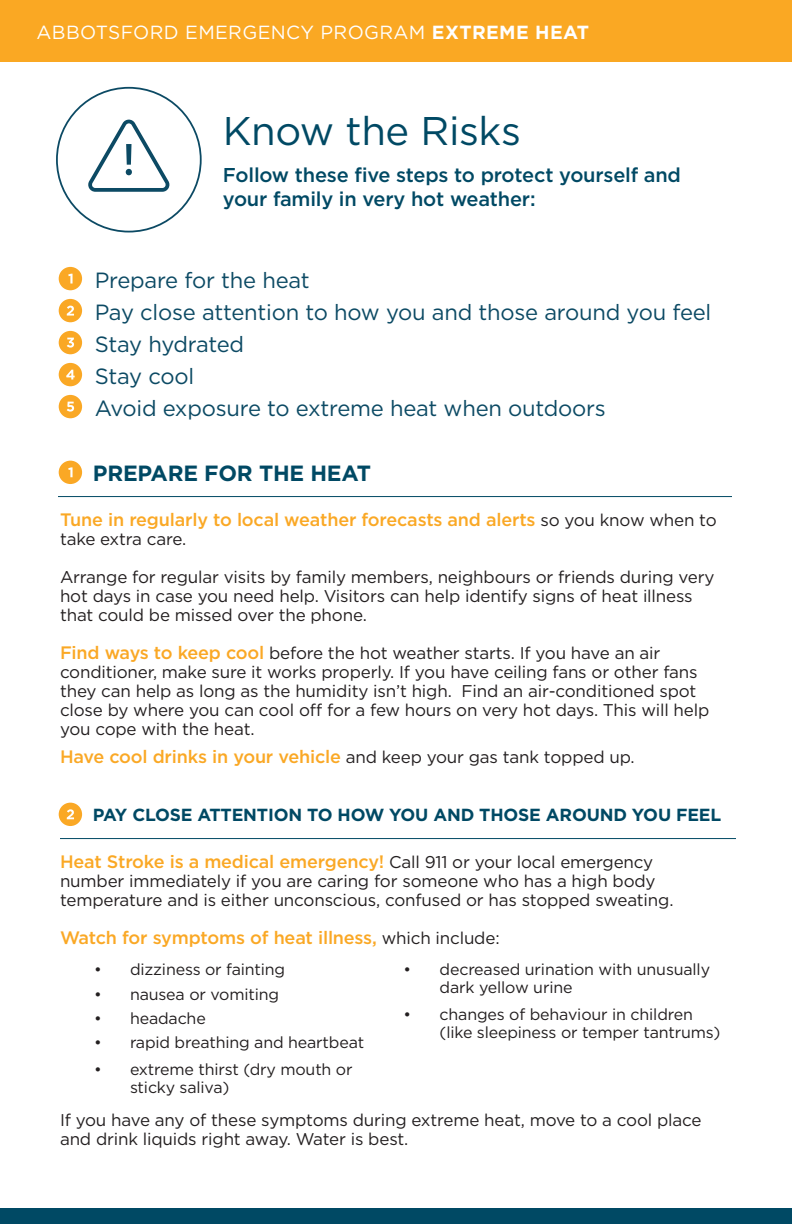
<style>
.page{position:relative;width:792px;height:1224px;background:#fff}
.page>*{position:absolute;margin:0;border:0;box-sizing:border-box;transform-origin:0 0}
.t1{font:40px "Gotham";letter-spacing:-.01em;color:#004964}
.t2{font:22px/32px "Gotham";letter-spacing:-.01em;color:#0c4a64}
.t3{font:700 22px "Gotham";letter-spacing:-.01em;color:#004964}
.t4{font:500 20px/24px "Gotham";letter-spacing:-.01em;color:#004964}
.t5{font:19px "Gotham";letter-spacing:.02em;color:#fff}
.t6{font:500 18px "Gotham";letter-spacing:-.01em;color:#faa825}
.t7{font:700 17.6px "Gotham";letter-spacing:-.01em;color:#004964}
.t8{font:17px/19px "Gotham";letter-spacing:-.01em;color:#231f20}
.t9{font:16px/18px "Gotham";letter-spacing:-.01em;color:#231f20}
.s1{font-weight:700}
.s2{font-weight:400;font-size:17px;color:#231f20}
.s3{font-weight:500;font-size:18px;color:#faa825}
</style>
<div class="page">
<div style="left:0;top:1208px;width:792px;height:16px;background:#004964"></div>
<div style="left:0;top:0;width:792px;height:62px;background:#faa823"></div>
<div style="left:59px;top:267px;width:23px;height:23px;background:#faa825;border-radius:50%"></div>
<div style="left:59px;top:461px;width:23px;height:23px;background:#faa825;border-radius:50%"></div>
<svg style="left:68px;top:274px;width:5px;height:10px"></svg>
<svg style="left:68px;top:467px;width:5px;height:10px"></svg>
<div style="left:59px;top:299px;width:23px;height:23px;background:#faa825;border-radius:50%"></div>
<svg style="left:67px;top:306px;width:7px;height:10px"></svg>
<div style="left:59px;top:803px;width:23px;height:23px;background:#faa825;border-radius:50%"></div>
<svg style="left:67px;top:809px;width:7px;height:10px"></svg>
<div style="left:59px;top:331px;width:23px;height:23px;background:#faa825;border-radius:50%"></div>
<svg style="left:67px;top:338px;width:7px;height:10px"></svg>
<div style="left:59px;top:363px;width:23px;height:23px;background:#faa825;border-radius:50%"></div>
<svg style="left:66px;top:370px;width:9px;height:10px"></svg>
<div style="left:59px;top:395px;width:23px;height:23px;background:#faa825;border-radius:50%"></div>
<svg style="left:67px;top:402px;width:7px;height:10px"></svg>
<hr style="left:58px;top:496px;width:674px;height:1px;background:#004964">
<hr style="left:60px;top:838px;width:676px;height:1px;background:#004964">
<svg style="left:88px;top:120px;width:82px;height:72px"></svg>
<p class="t5" style="left:37px;top:20px;width:554px">ABBOTSFORD EMERGENCY PROGRAM <span class="s1">EXTREME HEAT</span></p>
<p class="t1" style="left:223px;top:106px;width:299px">Know the Risks</p>
<p class="t4" style="left:223px;top:163px;width:460px">Follow these five steps to protect yourself and your family in very hot weather:</p>
<p class="t2" style="left:95px;top:264px;width:618px">Prepare for the heat<br>Pay close attention to how you and those around you feel<br>Stay hydrated<br>Stay cool<br>Avoid exposure to extreme heat when outdoors</p>
<p class="t3" style="left:93px;top:459px;width:280px">PREPARE FOR THE HEAT</p>
<p class="t6" style="left:60px;top:508px;width:658px">Tune in regularly to local weather forecasts and alerts <span class="s2">so you know when to</span></p>
<p class="t8" style="left:60px;top:530px;width:128px">take extra care.</p>
<p class="t8" style="left:60px;top:568px;width:656px">Arrange for regular visits by family members, neighbours or friends during very hot days in case you need help. Visitors can help identify signs of heat illness that could be missed over the phone.</p>
<p class="t8" style="left:60px;top:644px;width:651px"><span class="s3">Find ways to keep cool</span> before the hot weather starts. If you have an air conditioner, make sure it works properly. If you have ceiling fans or other fans they can help as long as the humidity isn’t high. Find an air-conditioned spot close by where you can cool off for a few hours on very hot days. This will help you cope with the heat.</p>
<p class="t6" style="left:60px;top:745px;width:576px">Have cool drinks in your vehicle <span class="s2">and keep your gas tank topped up.</span></p>
<p class="t7" style="left:93px;top:803px;width:630px">PAY CLOSE ATTENTION TO HOW YOU AND THOSE AROUND YOU FEEL</p>
<p class="t6" style="left:60px;top:850px;width:595px">Heat Stroke is a medical emergency! <span class="s2">Call 911 or your local emergency</span></p>
<p class="t8" style="left:60px;top:872px;width:615px">number immediately if you are caring for someone who has a high body temperature and is either unconscious, confused or has stopped sweating.</p>
<p class="t6" style="left:60px;top:926px;width:441px">Watch for symptoms of heat illness, <span class="s2">which include:</span></p>
<p class="t9" style="left:94px;top:960px;width:193px">• dizziness or fainting</p>
<p class="t9" style="left:94px;top:985px;width:187px">• nausea or vomiting</p>
<p class="t9" style="left:94px;top:1009px;width:113px">• headache</p>
<p class="t9" style="left:94px;top:1033px;width:272px">• rapid breathing and heartbeat</p>
<p class="t9" style="left:130px;top:1060px;width:224px;text-indent:-36px">• extreme thirst (dry mouth or sticky saliva)</p>
<p class="t9" style="left:440px;top:960px;width:272px;text-indent:-36px">• decreased urination with unusually dark yellow urine</p>
<p class="t9" style="left:440px;top:1005px;width:282px;text-indent:-36px">• changes of behaviour in children (like sleepiness or temper tantrums)</p>
<p class="t8" style="left:60px;top:1110px;width:643px">If you have any of these symptoms during extreme heat, move to a cool place and drink liquids right away. Water is best.</p>
</div>
